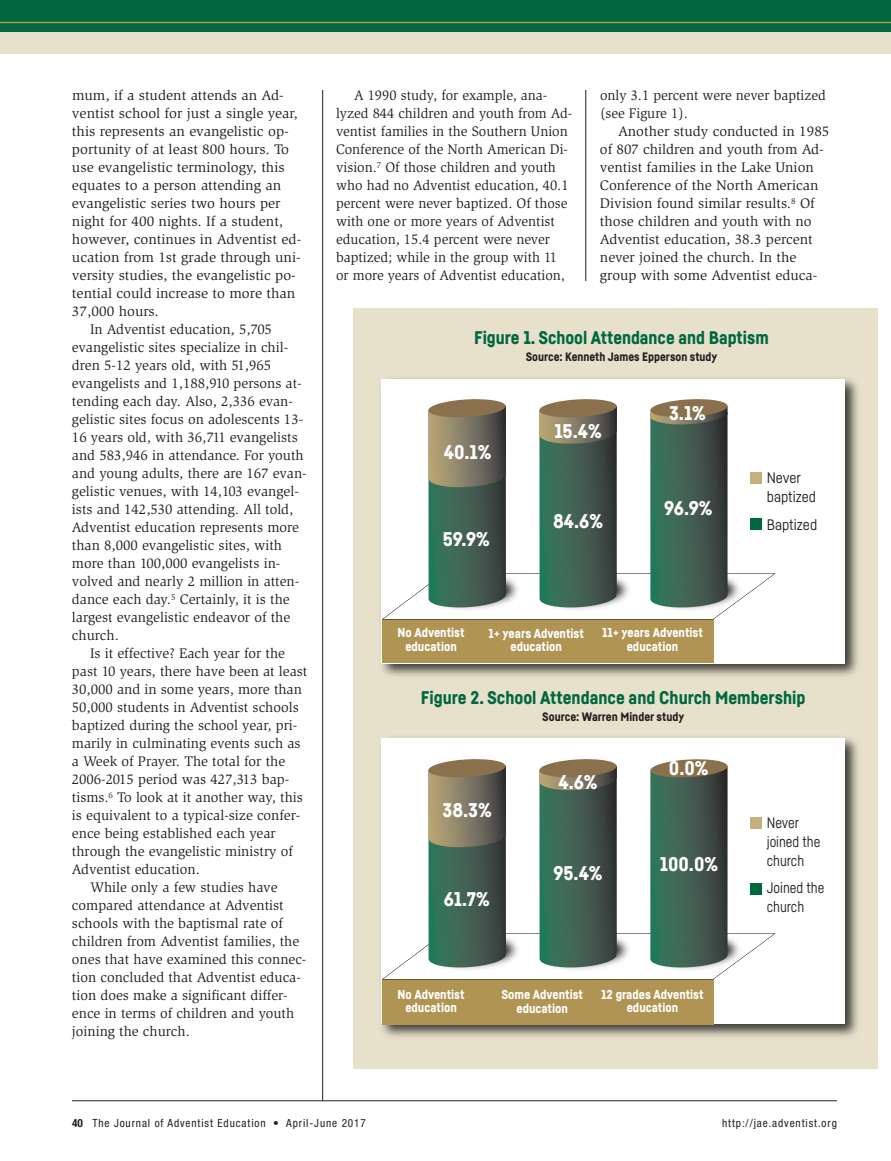
<style>
.page{position:relative;width:891px;height:1161px;background:#fff}
.page>*{position:absolute;margin:0;border:0;box-sizing:border-box;transform-origin:0 0}
.t1{font:900 19.5px "Fabrikat";color:#fff}
.t2{font:900 18px "Fabrikat";color:#00673e}
.t3{font:15px/18.6px "Fabrikat";color:#231f20;scale:.94 1}
.t4{font:15px/18.6px "Fabrikat";color:#231f20}
.t5{font:14.25px/18px "Slimbach Std";color:#231f20}
.t6{font:900 12.75px/13.5px "Fabrikat";color:#fff;text-align:center}
.t7{font:900 12px "Fabrikat";color:#231f20}
.t8{font:condensed 11.25px "Helvetica Neue";letter-spacing:.08em;color:#231f20}
.s1{font-weight:700}
</style>
<div class="page">
<hr style="left:586px;top:90px;width:1px;height:191px;background:#231f20">
<div style="left:353px;top:308px;width:524px;height:760px;background:#e7e1cc"></div>
<img style="left:381px;top:378px;width:477px;height:298px">
<svg style="left:382px;top:379px;width:463px;height:284px;background:#bec6c1"></svg>
<img style="left:533px;top:563px;width:106px;height:10px">
<img style="left:644px;top:563px;width:105px;height:10px">
<hr style="left:322px;top:90px;width:1px;height:1011px;background:#231f20">
<hr style="left:72px;top:1101px;width:765px;height:1px;background:#231f20">
<div style="left:0;top:2px;width:891px;height:52px;background:#e7e1cc"></div>
<div style="left:0;top:0;width:891px;height:32px;background:#00673e"></div>
<hr style="left:0;top:22px;width:891px;height:1px;background:#b09454">
<div style="left:382px;top:620px;width:332px;height:43px;background:#b09454"></div>
<div style="left:750px;top:472px;width:11px;height:12px;background:#c5af7f"></div>
<div style="left:750px;top:519px;width:11px;height:11px;background:#00673e"></div>
<svg style="left:540px;top:431px;width:77px;height:13px"></svg>
<svg style="left:539px;top:398px;width:78px;height:20px;background:#98866b"></svg>
<svg style="left:650px;top:398px;width:78px;height:27px;background:#8c7f67"></svg>
<img style="left:422px;top:563px;width:106px;height:10px">
<svg style="left:382px;top:573px;width:394px;height:47px;background:#a8b7b1"></svg>
<svg style="left:429px;top:474px;width:77px;height:14px"></svg>
<svg style="left:428px;top:398px;width:78px;height:20px;background:#98856b"></svg>
<img style="left:381px;top:737px;width:477px;height:300px">
<svg style="left:382px;top:738px;width:463px;height:286px;background:#bbc5c0"></svg>
<img style="left:533px;top:923px;width:106px;height:10px">
<img style="left:644px;top:923px;width:105px;height:10px">
<div style="left:382px;top:980px;width:332px;height:45px;background:#b09454"></div>
<svg style="left:539px;top:758px;width:78px;height:33px;background:#897d65"></svg>
<svg style="left:650px;top:758px;width:78px;height:20px;background:#93846a"></svg>
<img style="left:422px;top:923px;width:106px;height:10px">
<svg style="left:382px;top:933px;width:394px;height:47px;background:#a8b7b1"></svg>
<svg style="left:429px;top:834px;width:77px;height:14px"></svg>
<svg style="left:428px;top:758px;width:78px;height:20px;background:#98856a"></svg>
<div style="left:750px;top:817px;width:11px;height:12px;background:#c5af7f"></div>
<div style="left:750px;top:883px;width:11px;height:12px;background:#00673e"></div>
<p class="t5" style="left:72px;top:88px;width:213px">mum, if a student attends an Ad-</p>
<p class="t5" style="left:72px;top:106px;width:227px">ventist school for just a single year,</p>
<p class="t5" style="left:72px;top:124px;width:218px">this represents an evangelistic op-</p>
<p class="t5" style="left:72px;top:142px;width:219px">portunity of at least 800 hours. To</p>
<p class="t5" style="left:72px;top:160px;width:214px">use evangelistic terminology, this</p>
<p class="t5" style="left:72px;top:178px;width:211px">equates to a person attending an</p>
<p class="t5" style="left:72px;top:196px;width:210px">evangelistic series two hours per</p>
<p class="t5" style="left:72px;top:214px;width:213px">night for 400 nights. If a student,</p>
<p class="t5" style="left:72px;top:232px;width:231px">however, continues in Adventist ed-</p>
<p class="t5" style="left:72px;top:250px;width:230px">ucation from 1st grade through uni-</p>
<p class="t5" style="left:72px;top:268px;width:225px">versity studies, the evangelistic po-</p>
<p class="t5" style="left:72px;top:286px;width:225px">tential could increase to more than</p>
<p class="t5" style="left:72px;top:304px;width:88px">37,000 hours.</p>
<p class="t5" style="left:90px;top:322px;width:183px">In Adventist education, 5,705</p>
<p class="t5" style="left:72px;top:340px;width:218px">evangelistic sites specialize in chil-</p>
<p class="t5" style="left:72px;top:358px;width:201px">dren 5-12 years old, with 51,965</p>
<p class="t5" style="left:72px;top:376px;width:231px">evangelists and 1,188,910 persons at-</p>
<p class="t5" style="left:72px;top:394px;width:222px">tending each day. Also, 2,336 evan-</p>
<p class="t5" style="left:72px;top:412px;width:233px">gelistic sites focus on adolescents 13-</p>
<p class="t5" style="left:72px;top:430px;width:227px">16 years old, with 36,711 evangelists</p>
<p class="t5" style="left:72px;top:448px;width:233px">and 583,946 in attendance. For youth</p>
<p class="t5" style="left:72px;top:466px;width:236px">and young adults, there are 167 evan-</p>
<p class="t5" style="left:72px;top:484px;width:228px">gelistic venues, with 14,103 evangel-</p>
<p class="t5" style="left:72px;top:502px;width:223px">ists and 142,530 attending. All told,</p>
<p class="t5" style="left:72px;top:520px;width:229px">Adventist education represents more</p>
<p class="t5" style="left:72px;top:538px;width:212px">than 8,000 evangelistic sites, with</p>
<p class="t5" style="left:72px;top:556px;width:210px">more than 100,000 evangelists in-</p>
<p class="t5" style="left:72px;top:574px;width:229px">volved and nearly 2 million in atten-</p>
<p class="t5" style="left:72px;top:592px;width:219px">dance each day.<sup>5</sup> Certainly, it is the</p>
<p class="t5" style="left:72px;top:610px;width:220px">largest evangelistic endeavor of the</p>
<p class="t5" style="left:72px;top:628px;width:48px">church.</p>
<p class="t5" style="left:90px;top:646px;width:197px">Is it effective? Each year for the</p>
<p class="t5" style="left:72px;top:664px;width:237px">past 10 years, there have been at least</p>
<p class="t5" style="left:72px;top:682px;width:231px">30,000 and in some years, more than</p>
<p class="t5" style="left:72px;top:700px;width:228px">50,000 students in Adventist schools</p>
<p class="t5" style="left:72px;top:718px;width:227px">baptized during the school year, pri-</p>
<p class="t5" style="left:72px;top:736px;width:230px">marily in culminating events such as</p>
<p class="t5" style="left:72px;top:754px;width:215px">a Week of Prayer. The total for the</p>
<p class="t5" style="left:72px;top:772px;width:219px">2006-2015 period was 427,313 bap-</p>
<p class="t5" style="left:72px;top:790px;width:232px">tisms.<sup>6</sup> To look at it another way, this</p>
<p class="t5" style="left:72px;top:808px;width:230px">is equivalent to a typical-size confer-</p>
<p class="t5" style="left:72px;top:826px;width:205px">ence being established each year</p>
<p class="t5" style="left:72px;top:844px;width:223px">through the evangelistic ministry of</p>
<p class="t5" style="left:72px;top:862px;width:129px">Adventist education.</p>
<p class="t5" style="left:90px;top:880px;width:189px">While only a few studies have</p>
<p class="t5" style="left:72px;top:898px;width:213px">compared attendance at Adventist</p>
<p class="t5" style="left:72px;top:916px;width:212px">schools with the baptismal rate of</p>
<p class="t5" style="left:72px;top:934px;width:229px">children from Adventist families, the</p>
<p class="t5" style="left:72px;top:952px;width:236px">ones that have examined this connec-</p>
<p class="t5" style="left:72px;top:970px;width:230px">tion concluded that Adventist educa-</p>
<p class="t5" style="left:72px;top:988px;width:217px">tion does make a significant differ-</p>
<p class="t5" style="left:72px;top:1006px;width:224px">ence in terms of children and youth</p>
<p class="t5" style="left:72px;top:1024px;width:119px">joining the church.</p>
<p class="t5" style="left:336px;top:88px;width:238px;text-indent:18px">A 1990 study, for example, ana&shy;lyzed 844 children and youth from Ad&shy;ventist families in the Southern Union Conference of the North American Di&shy;vision.<sup>7</sup> Of those children and youth who had no Adventist education, 40.1 percent were never baptized. Of those with one or more years of Adventist education, 15.4 percent were never baptized; while in the group with 11 or more years of Adventist education,</p>
<p class="t5" style="left:600px;top:88px;width:227px">only 3.1 percent were never baptized (see Figure 1).</p>
<p class="t5" style="left:600px;top:124px;width:231px;text-indent:18px">Another study conducted in 1985 of 807 children and youth from Ad&shy;ventist families in the Lake Union Conference of the North American Division found similar results.<sup>8</sup> Of those children and youth with no Adventist education, 38.3 percent never joined the church. In the group with some Adventist educa-</p>
<p class="t2" style="left:474px;top:331px;width:296px">Figure 1. School Attendance and Baptism</p>
<p class="t7" style="left:526px;top:352px;width:193px">Source: Kenneth James Epperson study</p>
<h1 class="t1" style="left:444px;top:445px;width:49px">40.1%</h1>
<h1 class="t1" style="left:443px;top:533px;width:49px">59.9%</h1>
<h1 class="t1" style="left:554px;top:424px;width:49px">15.4%</h1>
<h1 class="t1" style="left:553px;top:514px;width:51px">84.6%</h1>
<h1 class="t1" style="left:669px;top:406px;width:38px">3.1%</h1>
<h1 class="t1" style="left:664px;top:501px;width:50px">96.9%</h1>
<p class="t6" style="left:398px;top:627px;width:68px">No Adventist education</p>
<p class="t6" style="left:488px;top:627px;width:97px">1+ years Adventist education</p>
<p class="t6" style="left:602px;top:627px;width:102px">11+ years Adventist education</p>
<p class="t4" style="left:767px;top:470px;width:51px">Never baptized</p>
<p class="t4" style="left:767px;top:516px;width:52px">Baptized</p>
<p class="t2" style="left:421px;top:691px;width:386px">Figure 2. School Attendance and Church Membership</p>
<p class="t7" style="left:542px;top:712px;width:144px">Source: Warren Minder study</p>
<h1 class="t1" style="left:443px;top:804px;width:51px">38.3%</h1>
<h1 class="t1" style="left:444px;top:893px;width:47px">61.7%</h1>
<h1 class="t1" style="left:559px;top:775px;width:41px">4.6%</h1>
<h1 class="t1" style="left:553px;top:866px;width:51px">95.4%</h1>
<h1 class="t1" style="left:669px;top:762px;width:41px">0.0%</h1>
<h1 class="t1" style="left:660px;top:857px;width:60px">100.0%</h1>
<p class="t6" style="left:398px;top:989px;width:68px">No Adventist education</p>
<p class="t6" style="left:501px;top:989px;width:83px">Some Adventist education</p>
<p class="t6" style="left:601px;top:989px;width:104px">12 grades Adventist education</p>
<p class="t3" style="left:767px;top:815px;width:58px">Never joined the church</p>
<p class="t3" style="left:767px;top:880px;width:63px">Joined the church</p>
<p class="t8" style="left:72px;top:1119px;width:295px"><span class="s1">40</span> The Journal of Adventist Education • April-June 2017</p>
<p class="t8" style="left:722px;top:1119px;width:116px">http://jae.adventist.org</p>
</div>
